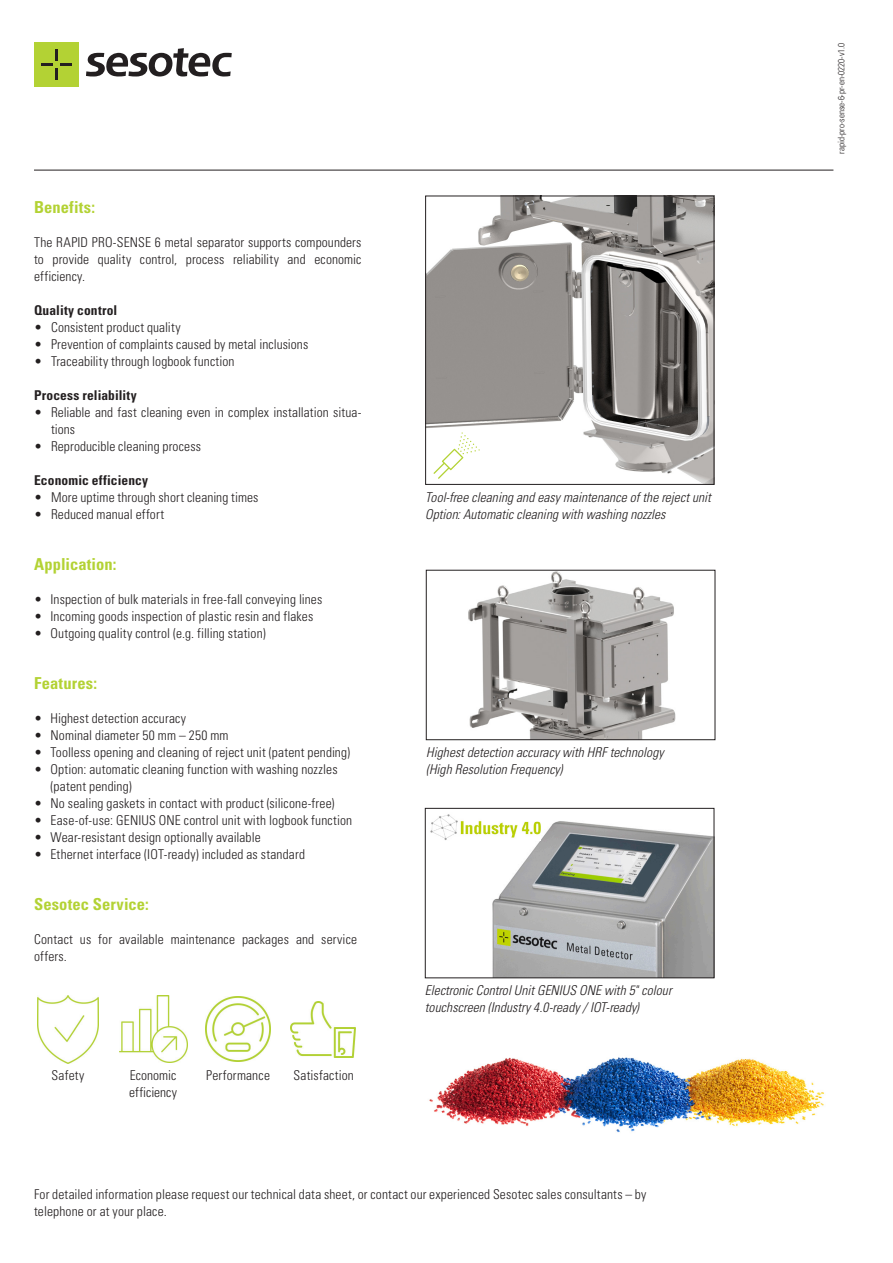
<style>
.page{position:relative;width:893px;height:1263px;background:#fff}
.page>*{position:absolute;margin:0;border:0;box-sizing:border-box;transform-origin:0 0}
.t1{font:700 condensed 16.5px "Univers LT";letter-spacing:.01em;color:#b3d234}
.t2{font:300 condensed 13.5px/17px "Univers LT";letter-spacing:.01em;color:#231f20}
.t3{font:italic 300 condensed 13.5px/17px "Univers LT";letter-spacing:.005em;color:#231f20}
.t4{font:700 condensed 13.5px "Univers LT";letter-spacing:.01em;color:#231f20}
.t5{font:300 condensed 9px "Univers LT";color:#231f20}
</style>
<div class="page">
<hr style="left:34px;top:170px;width:799px;height:1px;background:#231f20">
<div style="left:34px;top:43px;width:45px;height:44px;background:#b3d234"></div>
<svg style="left:42px;top:50px;width:29px;height:29px"></svg>
<svg style="left:86px;top:48px;width:146px;height:29px"></svg>
<img style="left:427px;top:198px;width:285px;height:285px">
<div style="left:425px;top:196px;width:289px;height:289px;border:1px solid #231f20"></div>
<img style="left:492px;top:821px;width:220px;height:155px">
<div style="left:425px;top:808px;width:289px;height:170px;border:1px solid #231f20"></div>
<img style="left:468px;top:572px;width:208px;height:166px">
<div style="left:426px;top:570px;width:289px;height:170px;border:1px solid #231f20"></div>
<img style="left:430px;top:814px;width:111px;height:26px">
<img style="left:291px;top:1001px;width:64px;height:56px">
<img style="left:206px;top:997px;width:64px;height:64px">
<img style="left:119px;top:996px;width:68px;height:66px">
<img style="left:38px;top:995px;width:60px;height:68px">
<img style="left:429px;top:1057px;width:395px;height:76px">
<svg style="left:429px;top:432px;width:51px;height:49px"></svg>
<p class="t1" style="left:34px;top:197px;width:63px">Benefits:</p>
<p class="t2" style="left:34px;top:233px;width:329px;text-align:justify">The RAPID PRO-SENSE 6 metal separator supports compounders to provide quality control, process reliability and economic efficiency.</p>
<p class="t4" style="left:34px;top:302px;width:85px">Quality control</p>
<p class="t2" style="left:34px;top:318px;width:148px">• Consistent product quality</p>
<p class="t2" style="left:34px;top:335px;width:276px">• Prevention of complaints caused by metal inclusions</p>
<p class="t2" style="left:34px;top:352px;width:202px">• Traceability through logbook function</p>
<p class="t4" style="left:34px;top:387px;width:104px">Process reliability</p>
<p class="t2" style="left:51px;top:403px;width:312px;text-indent:-17px">• Reliable and fast cleaning even in complex installation situa&shy;tions</p>
<p class="t2" style="left:34px;top:438px;width:169px">• Reproducible cleaning process</p>
<p class="t4" style="left:34px;top:472px;width:116px">Economic efficiency</p>
<p class="t2" style="left:34px;top:489px;width:226px">• More uptime through short cleaning times</p>
<p class="t2" style="left:34px;top:506px;width:132px">• Reduced manual effort</p>
<p class="t1" style="left:34px;top:554px;width:84px">Application:</p>
<p class="t2" style="left:34px;top:591px;width:290px">• Inspection of bulk materials in free-fall conveying lines</p>
<p class="t2" style="left:34px;top:608px;width:281px">• Incoming goods inspection of plastic resin and flakes</p>
<p class="t2" style="left:34px;top:625px;width:233px">• Outgoing quality control (e.g. filling station)</p>
<p class="t1" style="left:34px;top:673px;width:65px">Features:</p>
<p class="t2" style="left:34px;top:710px;width:154px">• Highest detection accuracy</p>
<p class="t2" style="left:34px;top:727px;width:196px">• Nominal diameter 50 mm – 250 mm</p>
<p class="t2" style="left:34px;top:744px;width:318px">• Toolless opening and cleaning of reject unit (patent pending)</p>
<p class="t2" style="left:51px;top:761px;width:289px;text-indent:-16px">• Option: automatic cleaning function with washing nozzles (patent pending)</p>
<p class="t2" style="left:34px;top:795px;width:302px">• No sealing gaskets in contact with product (silicone-free)</p>
<p class="t2" style="left:34px;top:812px;width:320px">• Ease-of-use: GENIUS ONE control unit with logbook function</p>
<p class="t2" style="left:34px;top:829px;width:228px">• Wear-resistant design optionally available</p>
<p class="t2" style="left:34px;top:846px;width:272px">• Ethernet interface (IOT-ready) included as standard</p>
<p class="t1" style="left:34px;top:894px;width:116px">Sesotec Service:</p>
<p class="t2" style="left:34px;top:931px;width:325px">Contact us for available maintenance packages and service offers.</p>
<p class="t2" style="left:52px;top:1067px;width:34px">Safety</p>
<p class="t2" style="left:129px;top:1067px;width:49px">Economic efficiency</p>
<p class="t2" style="left:206px;top:1067px;width:65px">Performance</p>
<p class="t2" style="left:293px;top:1067px;width:62px">Satisfaction</p>
<p class="t3" style="left:425px;top:489px;width:287px">Tool-free cleaning and easy maintenance of the reject unit<br>Option: Automatic cleaning with washing nozzles</p>
<p class="t3" style="left:426px;top:744px;width:239px">Highest detection accuracy with HRF technology (High Resolution Frequency)</p>
<p class="t3" style="left:425px;top:982px;width:248px">Electronic Control Unit GENIUS ONE with 5" colour touchscreen (Industry 4.0-ready / IOT-ready)</p>
<p class="t2" style="left:34px;top:1186px;width:614px">For detailed information please request our technical data sheet, or contact our experienced Sesotec sales consultants – by telephone or at your place.</p>
<p class="t5" style="left:836px;top:154px;width:113px;rotate:-90deg">rapid-pro-sense-6-pr-en-0220-v1.0</p>
</div>
